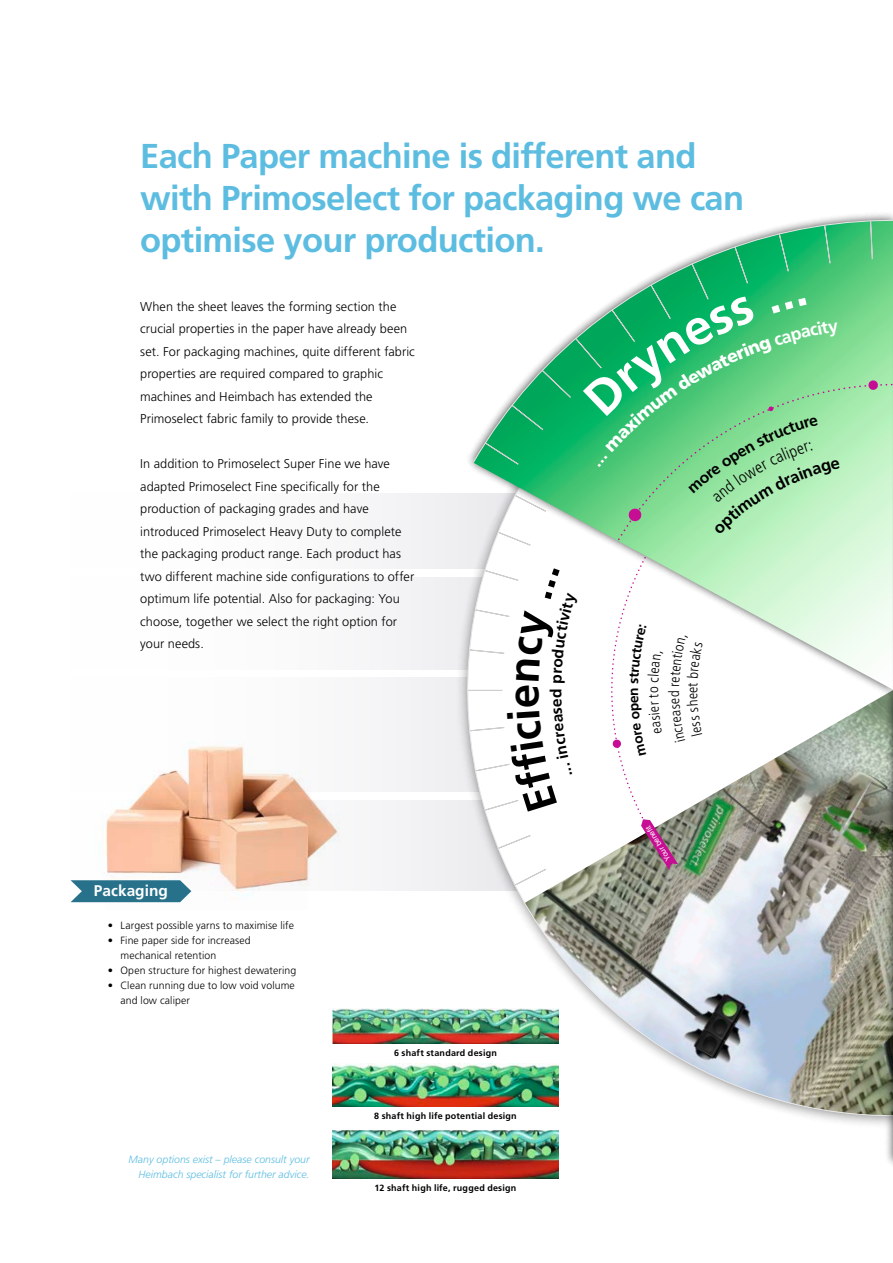
<style>
.page{position:relative;width:893px;height:1263px;background:#fff}
.page>*{position:absolute;margin:0;border:0;box-sizing:border-box;transform-origin:0 0}
.t1{font:700 34.5px/42px "Frutiger";letter-spacing:-.02em;color:#5dbde1}
.t2{font:700 17.55px "Frutiger";color:#000}
.t3{font:300 condensed 16.35px "Frutiger";color:#000}
.t4{font:700 15.6px "Frutiger";color:#000}
.t5{font:700 15.45px "Frutiger";color:#fff}
.t6{font:300 condensed 14.55px "Frutiger";color:#000}
.t7{font:700 13.8px "Frutiger";color:#000}
.t8{font:300 12.75px/22.5px "Frutiger";letter-spacing:.005em;color:#000}
.t9{font:300 10.5px/15px "Frutiger";letter-spacing:.01em;color:#000}
.t10{font:italic 300 10.5px/15px "Frutiger";color:#5dbde1;text-align:right}
.t11{font:700 9px "Frutiger";letter-spacing:.02em;color:#000}
.t12{font:7.5px "Helvetica";color:#fff}
</style>
<div class="page">
<img style="left:81px;top:742px;width:212px;height:161px">
<svg style="left:71px;top:880px;width:120px;height:22px;background:#3c7e96"></svg>
<svg style="left:293px;top:493px;width:266px;height:686px"></svg>
<img style="left:406px;top:493px;width:153px;height:684px">
<svg style="left:428px;top:493px;width:74px;height:333px;fill:#f0f0f2"></svg>
<svg style="left:463px;top:213px;width:430px;height:477px"></svg>
<img style="left:502px;top:284px;width:391px;height:889px">
<h1 class="t1" style="left:140px;top:135px;width:605px">Each Paper machine is different and with Primoselect for packaging we can optimise your production.</h1>
<p class="t8" style="left:140px;top:295px;width:276px">When the sheet leaves the forming section the crucial properties in the paper have already been set. For packaging machines, quite different fabric properties are required compared to graphic machines and Heimbach has extended the Primoselect fabric family to provide these.</p>
<p class="t8" style="left:140px;top:452px;width:276px">In addition to Primoselect Super Fine we have adapted Primoselect Fine specifically for the production of packaging grades and have introduced Primoselect Heavy Duty to complete the packaging product range. Each product has two different machine side configurations to offer optimum life potential. Also for packaging: You choose, together we select the right option for your needs.</p>
<h2 class="t2" style="left:504px;top:687px;width:12px;rotate:-90deg">d</h2>
<p class="t4" style="left:547px;top:698px;width:11px;rotate:-90deg">d</p>
<p class="t5" style="left:94px;top:882px;width:75px">Packaging</p>
<p class="t9" style="left:108px;top:918px;width:188px">• Largest possible yarns to maximise life</p>
<p class="t9" style="left:120px;top:933px;width:132px;text-indent:-13px">• Fine paper side for increased mechanical retention</p>
<p class="t9" style="left:108px;top:963px;width:190px">• Open structure for highest dewatering</p>
<p class="t9" style="left:120px;top:978px;width:176px;text-indent:-13px">• Clean running due to low void volume and low caliper</p>
<p class="t10" style="left:129px;top:1152px;width:182px">Many options exist – please consult your<br>Heimbach specialist for further advice.</p>
<p class="t11" style="left:394px;top:1048px;width:104px">6 shaft standard design</p>
<p class="t11" style="left:374px;top:1111px;width:144px">8 shaft high life potential design</p>
<p class="t11" style="left:375px;top:1182px;width:143px">12 shaft high life, rugged design</p>
<p class="t3" style="left:657px;top:682px;width:9px;rotate:-90deg">e</p>
<p class="t3" style="left:637px;top:687px;width:9px;rotate:-90deg">d</p>
<p class="t7" style="left:625px;top:696px;width:10px;rotate:-90deg">n</p>
<p class="t6" style="left:645px;top:693px;width:8px;rotate:-90deg">o</p>
<p class="t6" style="left:684px;top:693px;width:8px;rotate:-90deg">e</p>
<p class="t12" style="left:664px;top:863px;width:43px;rotate:-123deg">Your benefit</p>
</div>
